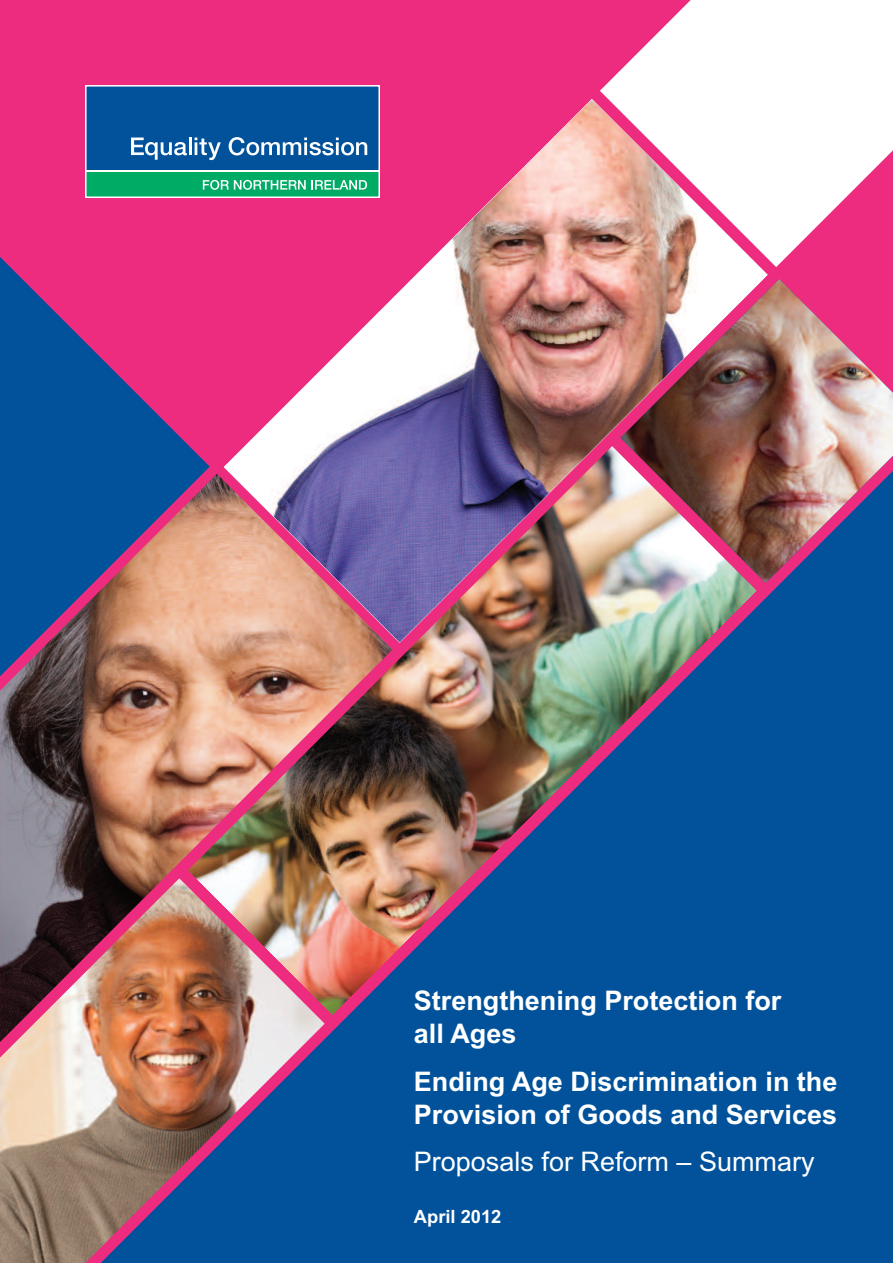
<style>
.page{position:relative;width:893px;height:1263px;background:#ee2c7f}
.page>*{position:absolute;margin:0;border:0;box-sizing:border-box;transform-origin:0 0}
.t1{font:700 27px/33px "Arial";color:#fff}
.t2{font:27px "Arial";color:#fff}
.t3{font:700 18.3px "Arial";color:#fff}
</style>
<div class="page">
<div style="left:325px;top:583px;width:568px;height:680px;background:#01529b"></div>
<img style="left:0;top:1042px;width:325px;height:221px">
<img style="left:223px;top:467px;width:534px;height:548px">
<img style="left:0;top:474px;width:393px;height:568px">
<div style="left:87px;top:172px;width:291px;height:24px;background:#00ab66"></div>
<div style="left:87px;top:87px;width:291px;height:83px;background:#01529b"></div>
<svg style="left:203px;top:180px;width:21px;height:10px"></svg>
<svg style="left:131px;top:138px;width:90px;height:22px"></svg>
<div style="left:85px;top:85px;width:295px;height:113px;border:2px solid #fff"></div>
<img style="left:224px;top:99px;width:544px;height:544px">
<img style="left:621px;top:279px;width:272px;height:304px">
<svg style="left:600px;top:0;width:293px;height:267px;fill:#fff"></svg>
<svg style="left:0;top:186px;width:210px;height:513px"></svg>
<p class="t1" style="left:414px;top:984px;width:369px">Strengthening Protection for all Ages</p>
<p class="t1" style="left:414px;top:1065px;width:425px">Ending Age Discrimination in the<br>Provision of Goods and Services</p>
<p class="t2" style="left:414px;top:1146px;width:402px">Proposals for Reform – Summary</p>
<p class="t3" style="left:414px;top:1206px;width:89px">April 2012</p>
</div>
